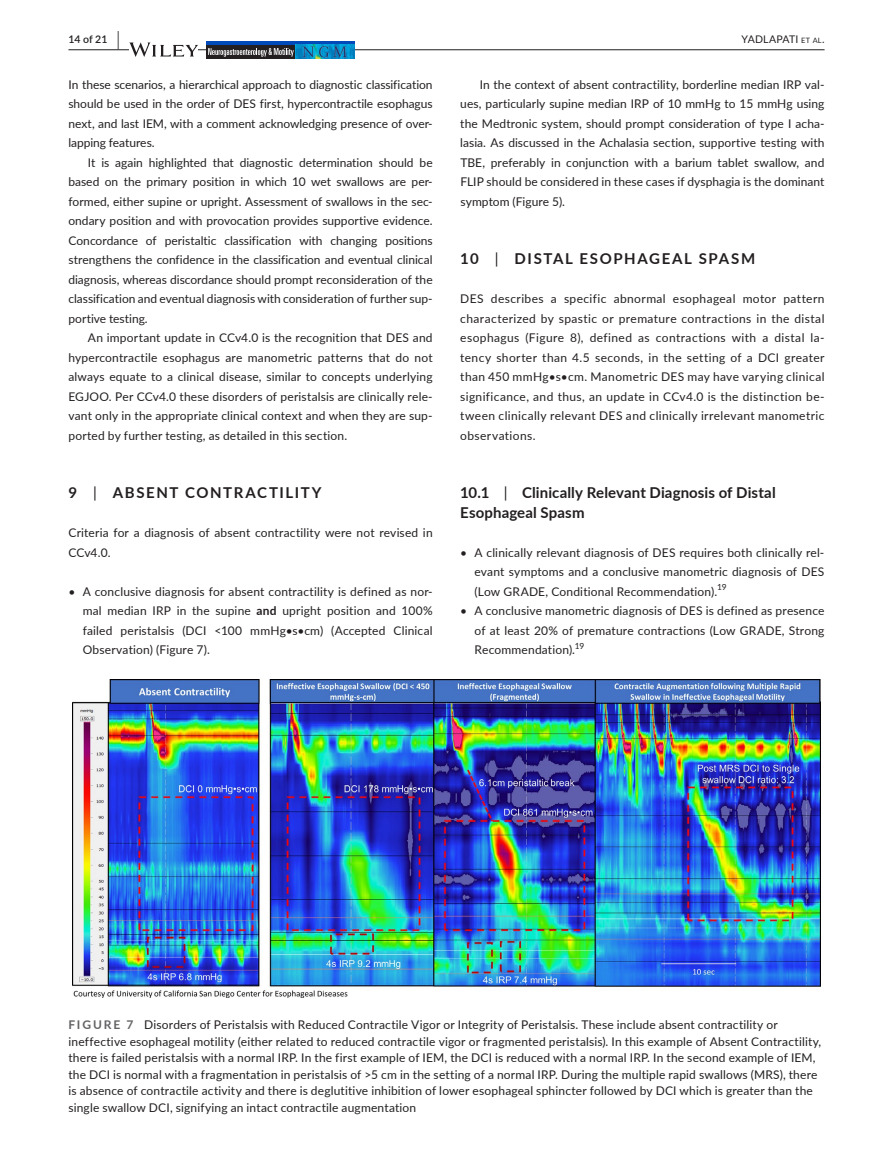
<style>
.page{position:relative;width:893px;height:1174px;background:#fff}
.page>*{position:absolute;margin:0;border:0;box-sizing:border-box;transform-origin:0 0}
.t1{font:700 15px/19.5px "Lato";letter-spacing:.01em;color:#231f20}
.t2{font:700 15px "Lato";letter-spacing:.11em;color:#231f20}
.t3{font:700 15px "Lato";letter-spacing:.105em;color:#231f20}
.t4{font:12px/19.5px "Lato";letter-spacing:.015em;color:#231f20;text-align:justify}
.t5{font:10.5px "Lato";letter-spacing:.02em;color:#231f20}
.t6{font:600 10.5px "Lato";color:#231f20}
.t7{font:8.4px "Lato";color:#231f20}
.s1{font-size:19.5px}
.s2{font-size:7.35px}
.s3{font-weight:400}
.s4{font-weight:700}
.s5{font-weight:700;color:#636366}
</style>
<div class="page">
<hr style="left:68px;top:49px;width:756px;height:1px;background:#231f20">
<svg style="left:129px;top:42px;width:69px;height:15px"></svg>
<div style="left:206px;top:41px;width:149px;height:18px;background:#231f20"></div>
<svg style="left:208px;top:48px;width:86px;height:9px"></svg>
<hr style="left:206px;top:41px;width:149px;height:4px;background:#004aba">
<img style="left:295px;top:45px;width:60px;height:14px">
<img style="left:72px;top:679px;width:749px;height:318px">
<p class="t6" style="left:68px;top:31px;width:52px">14 of 21 <span class="s1">|</span></p>
<p class="t5" style="left:742px;top:31px;width:84px">YADLAPATI <span class="s2">et al</span>.</p>
<p class="t4" style="left:68px;top:74px;width:366px">In these scenarios, a hierarchical approach to diagnostic classification should be used in the order of DES first, hypercontractile esophagus next, and last IEM, with a comment acknowledging presence of over&shy;lapping features.</p>
<p class="t4" style="left:68px;top:152px;width:366px;text-indent:20px">It is again highlighted that diagnostic determination should be based on the primary position in which 10 wet swallows are per&shy;formed, either supine or upright. Assessment of swallows in the sec&shy;ondary position and with provocation provides supportive evidence.<br>Concordance of peristaltic classification with changing positions strengthens the confidence in the classification and eventual clinical diagnosis, whereas discordance should prompt reconsideration of the classification and eventual diagnosis with consideration of further sup&shy;portive testing.</p>
<p class="t4" style="left:68px;top:327px;width:366px;text-indent:20px">An important update in CCv4.0 is the recognition that DES and hypercontractile esophagus are manometric patterns that do not always equate to a clinical disease, similar to concepts underlying EGJOO. Per CCv4.0 these disorders of peristalsis are clinically rele&shy;vant only in the appropriate clinical context and when they are sup&shy;ported by further testing, as detailed in this section.</p>
<p class="t4" style="left:460px;top:74px;width:366px;text-indent:19px">In the context of absent contractility, borderline median IRP val&shy;ues, particularly supine median IRP of 10 mmHg to 15 mmHg using the Medtronic system, should prompt consideration of type I acha&shy;lasia. As discussed in the Achalasia section, supportive testing with TBE, preferably in conjunction with a barium tablet swallow, and FLIP should be considered in these cases if dysphagia is the dominant symptom (Figure 5).</p>
<p class="t2" style="left:460px;top:248px;width:296px">10 <span class="s3">|</span> DISTAL ESOPHAGEAL SPASM</p>
<p class="t4" style="left:460px;top:288px;width:366px">DES describes a specific abnormal esophageal motor pattern characterized by spastic or premature contractions in the distal esophagus (Figure 8), defined as contractions with a distal la&shy;tency shorter than 4.5 seconds, in the setting of a DCI greater than 450 mmHg•s•cm. Manometric DES may have varying clinical significance, and thus, an update in CCv4.0 is the distinction be&shy;tween clinically relevant DES and clinically irrelevant manometric observations.</p>
<p class="t3" style="left:68px;top:482px;width:255px">9 <span class="s3">|</span> ABSENT CONTRACTILITY</p>
<p class="t4" style="left:68px;top:522px;width:366px">Criteria for a diagnosis of absent contractility were not revised in<br>CCv4.0.</p>
<p class="t4" style="left:83px;top:581px;width:351px;text-indent:-14px">• A conclusive diagnosis for absent contractility is defined as nor&shy;mal median IRP in the supine <span class="s4">and</span> upright position and 100% failed peristalsis (DCI &lt;100 mmHg•s•cm) (Accepted Clinical Observation) (Figure 7).</p>
<p class="t1" style="left:460px;top:482px;width:317px">10.1 <span class="s3">|</span> Clinically Relevant Diagnosis of Distal<br>Esophageal Spasm</p>
<p class="t4" style="left:474px;top:542px;width:351px;text-indent:-14px">• A clinically relevant diagnosis of DES requires both clinically rel&shy;evant symptoms and a conclusive manometric diagnosis of DES (Low GRADE, Conditional Recommendation).</p>
<p class="t7" style="left:717px;top:581px;width:11px">19</p>
<p class="t4" style="left:475px;top:600px;width:351px;text-indent:-14px">• A conclusive manometric diagnosis of DES is defined as presence of at least 20% of premature contractions (Low GRADE, Strong Recommendation).</p>
<p class="t7" style="left:575px;top:640px;width:11px">19</p>
<p class="t4" style="left:68px;top:1016px;width:754px;line-height:16.5px;text-align:left"><span class="s5">FIGURE 7</span> Disorders of Peristalsis with Reduced Contractile Vigor or Integrity of Peristalsis. These include absent contractility or ineffective esophageal motility (either related to reduced contractile vigor or fragmented peristalsis). In this example of Absent Contractility, there is failed peristalsis with a normal IRP. In the first example of IEM, the DCI is reduced with a normal IRP. In the second example of IEM, the DCI is normal with a fragmentation in peristalsis of &gt;5 cm in the setting of a normal IRP. During the multiple rapid swallows (MRS), there is absence of contractile activity and there is deglutitive inhibition of lower esophageal sphincter followed by DCI which is greater than the single swallow DCI, signifying an intact contractile augmentation</p>
</div>
